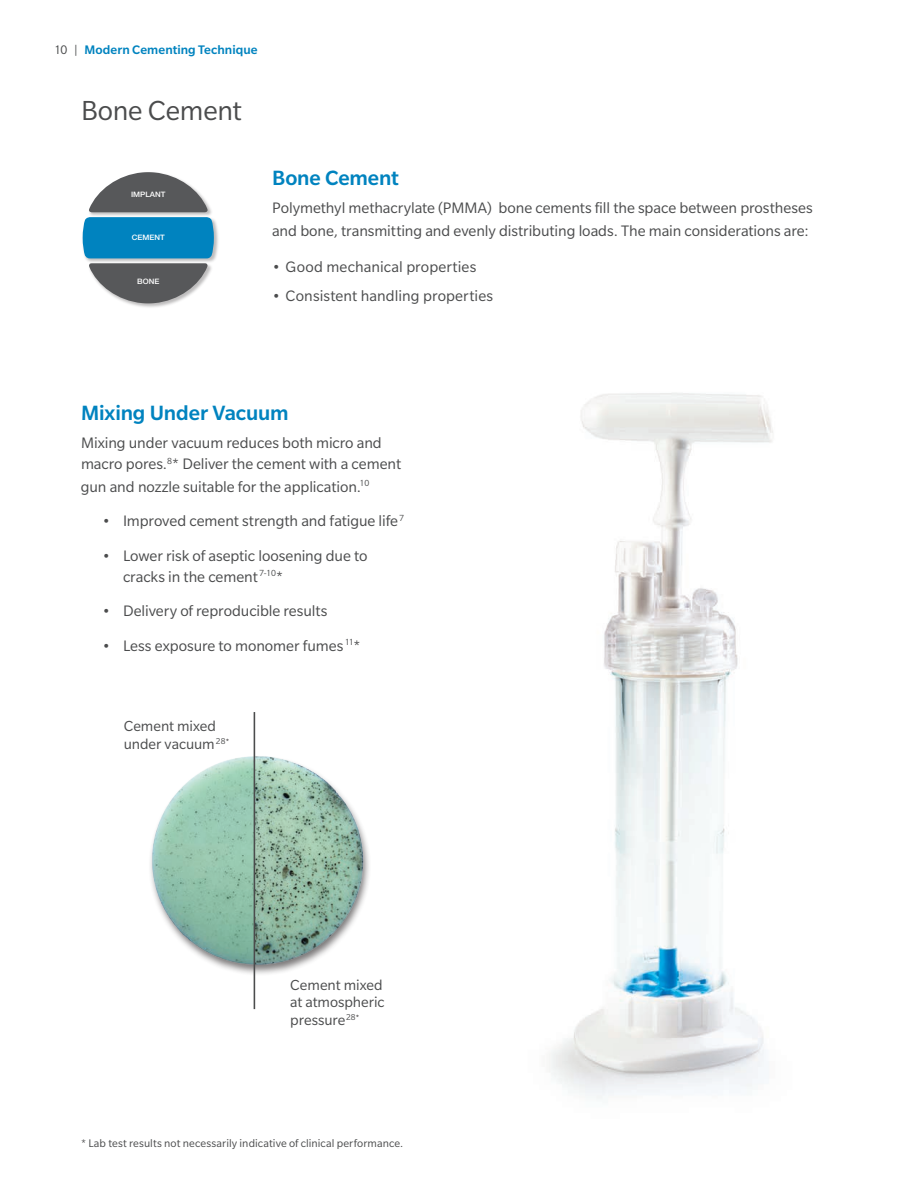
<style>
.page{position:relative;width:918px;height:1188px;background:#fff}
.page>*{position:absolute;margin:0;border:0;box-sizing:border-box;transform-origin:0 0}
.t1{font:30px "Slate Pro";letter-spacing:-.005em;color:#4b4c4d}
.t2{font:500 22.5px "Slate Pro";letter-spacing:-.005em;color:#0083bf}
.Basic{font:16.5px/21px "Slate Pro";letter-spacing:-.005em;color:#4b4c4d}
.t3{font:15.9px/17.5px "Slate Pro";color:#4b4c4d}
.t4{font:500 13.5px "Slate Pro";letter-spacing:.005em;color:#0083bf}
.t5{font:12px "Slate Pro";letter-spacing:.01em;color:#4b4c4d}
.t6{font:500 7.5px "Helvetica Neue LT Std";color:#fff;scale:1.05 1}
.s1{font-weight:400;color:#4b4c4d}
</style>
<div class="page">
<img style="left:549px;top:393px;width:224px;height:706px">
<img style="left:82px;top:220px;width:136px;height:88px">
<svg style="left:83px;top:172px;width:131px;height:131px"></svg>
<div style="left:148px;top:755px;width:223px;height:221px;background:#231f20;opacity:.6"></div>
<img style="left:151px;top:753px;width:103px;height:215px">
<img style="left:255px;top:753px;width:111px;height:215px">
<hr style="left:254px;top:712px;width:1px;height:297px;background:#4b4c4d">
<p class="t4" style="left:54px;top:42px;width:205px"><span class="s1">10 |</span> Modern Cementing Technique</p>
<p class="t1" style="left:81px;top:95px;width:162px">Bone Cement</p>
<p class="t6" style="left:131px;top:190px;width:34px">IMPLANT</p>
<p class="t6" style="left:132px;top:233px;width:33px">CEMENT</p>
<p class="t6" style="left:137px;top:277px;width:23px">BONE</p>
<p class="t2" style="left:272px;top:166px;width:128px">Bone Cement</p>
<p class="Basic" style="left:272px;top:196px;width:542px;line-height:22.5px">Polymethyl methacrylate (PMMA) bone cements fill the space between prostheses and bone, transmitting and evenly distributing loads. The main considerations are:</p>
<p class="Basic" style="left:272px;top:256px;width:206px">• Good mechanical properties</p>
<p class="Basic" style="left:272px;top:285px;width:222px">• Consistent handling properties</p>
<p class="t2" style="left:81px;top:401px;width:209px">Mixing Under Vacuum</p>
<p class="Basic" style="left:81px;top:432px;width:322px">Mixing under vacuum reduces both micro and macro pores.<sup>8</sup>* Deliver the cement with a cement</p>
<p class="Basic" style="left:81px;top:476px;width:290px">gun and nozzle suitable for the application.<sup>10</sup></p>
<p class="Basic" style="left:102px;top:510px;width:304px">• Improved cement strength and fatigue life<sup>7</sup></p>
<p class="Basic" style="left:123px;top:545px;width:246px;text-indent:-21px">• Lower risk of aseptic loosening due to cracks in the cement<sup>7-10</sup>*</p>
<p class="Basic" style="left:102px;top:600px;width:227px">• Delivery of reproducible results</p>
<p class="Basic" style="left:102px;top:635px;width:260px">• Less exposure to monomer fumes<sup>11</sup>*</p>
<p class="t3" style="left:124px;top:717px;width:107px">Cement mixed under vacuum<sup>28</sup><sup>*</sup></p>
<p class="t3" style="left:290px;top:976px;width:96px">Cement mixed at atmospheric pressure<sup>28</sup><sup>*</sup></p>
<p class="t5" style="left:81px;top:1137px;width:324px">* Lab test results not necessarily indicative of clinical performance.</p>
</div>
